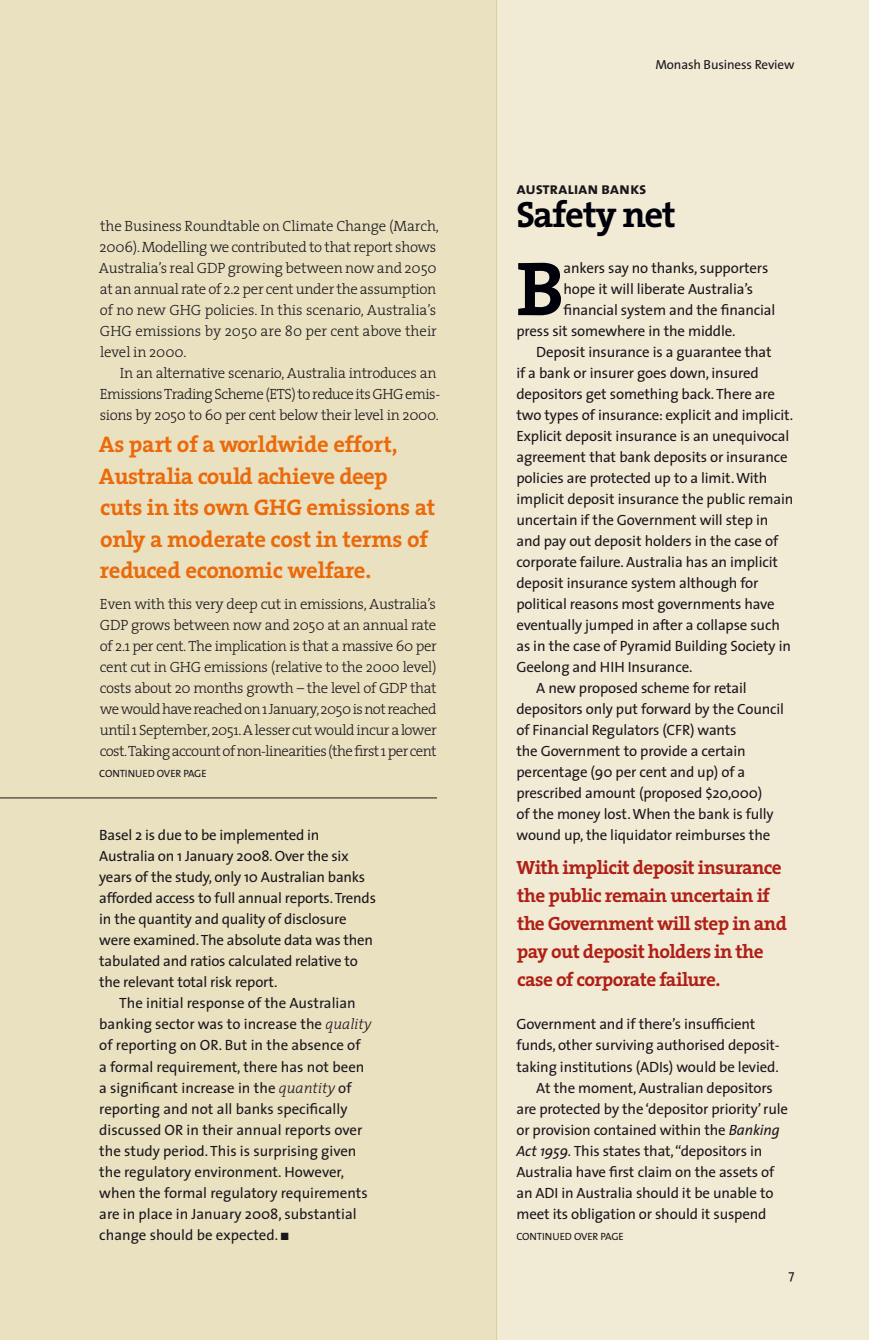
<style>
.page{position:relative;width:869px;height:1340px;background:#fff}
.page>*{position:absolute;margin:0;border:0;box-sizing:border-box;transform-origin:0 0}
.t1{font:700 77.17px "The Serif";color:#00000b}
.t2{font:700 36.75px "The Serif";letter-spacing:-.03em;color:#00000b}
.t3{font:700 22.75px/31.5px "The Serif";letter-spacing:-.01em;color:#eb6a0a}
.t4{font:700 19.25px/28px "The Serif";letter-spacing:-.03em;color:#b01f16}
.t5{font:16.62px "The Sans Bold Caps";letter-spacing:-.01em;color:#1a171c}
.t6{font:14.88px/21px "The Sans";letter-spacing:-.01em;color:#1a171c}
.t7{font:300 14.88px/21px "The Serif";letter-spacing:-.015em;color:#1a171c}
.t8{font:13.12px "The Sans";letter-spacing:-.01em;color:#1a171c}
.t9{font:10.5px "The Sans";color:#1a171c}
.s1{font-family:"The Serif";font-weight:300;font-style:italic}
.s2{font-style:italic}
</style>
<div class="page">
<div style="left:0;top:0;width:868px;height:1339px;background:#eae1c1"></div>
<svg style="left:496px;top:0;width:372px;height:1339px;background:#eae2c2"></svg>
<hr style="left:0;top:797px;width:437px;height:1px;background:#1a171c">
<svg style="left:788px;top:1271px;width:5px;height:9px"></svg>
<p class="t7" style="left:99px;top:215px;width:341px">the Business Roundtable on Climate Change (March, 2006). Modelling we contributed to that report shows Australia’s real GDP growing between now and 2050 at an annual rate of 2.2 per cent under the assumption of no new GHG policies. In this scenario, Australia’s GHG emissions by 2050 are 80 per cent above their level in 2000.</p>
<p class="t7" style="left:100px;top:362px;width:342px;text-indent:20px">In an alternative scenario, Australia introduces an<br>Emissions Trading Scheme (ETS) to reduce its GHG emis&shy;sions by 2050 to 60 per cent below their level in 2000.</p>
<h3 class="t3" style="left:99px;top:428px;width:338px">As part of a worldwide effort,<br>Australia could achieve deep cuts in its own GHG emissions at only a moderate cost in terms of reduced economic welfare.</h3>
<p class="t7" style="left:100px;top:593px;width:338px;text-align:justify">Even with this very deep cut in emissions, Australia’s GDP grows between now and 2050 at an annual rate of 2.1 per cent. The implication is that a massive 60 per cent cut in GHG emissions (relative to the 2000 level) costs about 20 months growth – the level of GDP that we would have reached on 1 January, 2050 is not reached until 1 September, 2051. A lesser cut would incur a lower cost. Taking account of non-linearities (the first 1 per cent</p>
<p class="t9" style="left:99px;top:765px;width:8px">cont</p>
<p class="t9" style="left:125px;top:765px;width:11px">inued</p>
<p class="t9" style="left:157px;top:765px;width:49px">over page</p>
<p class="t6" style="left:99px;top:824px;width:278px">Basel 2 is due to be implemented in Australia on 1 January 2008. Over the six years of the study, only 10 Australian banks afforded access to full annual reports. Trends in the quantity and quality of disclosure were examined. The absolute data was then tabulated and ratios calculated relative to the relevant total risk report.</p>
<p class="t6" style="left:99px;top:992px;width:273px;text-indent:20px">The initial response of the Australian banking sector was to increase the <span class="s1">quality </span>of reporting on OR. But in the absence of a formal requirement, there has not been a significant increase in the <span class="s1">quantity</span> of reporting and not all banks specifically discussed OR in their annual reports over the study period. This is surprising given the regulatory environment. However, when the formal regulatory requirements are in place in January 2008, substantial change should be expected. ■</p>
<p class="t8" style="left:655px;top:54px;width:141px">Monash Business Review</p>
<p class="t5" style="left:516px;top:174px;width:131px">australian banks</p>
<h2 class="t2" style="left:516px;top:184px;width:161px">Safety net</h2>
<h1 class="t1" style="left:516px;top:224px;width:49px">B</h1>
<p class="t6" style="left:563px;top:257px;width:206px">ankers say no thanks, supporters</p>
<p class="t6" style="left:563px;top:278px;width:191px">hope it will liberate Australia’s</p>
<p class="t6" style="left:563px;top:299px;width:213px">financial system and the financial</p>
<p class="t6" style="left:516px;top:320px;width:221px">press sit somewhere in the middle.</p>
<p class="t6" style="left:536px;top:341px;width:237px">Deposit insurance is a guarantee that</p>
<p class="t6" style="left:516px;top:362px;width:244px">if a bank or insurer goes down, insured</p>
<p class="t6" style="left:516px;top:383px;width:260px">depositors get something back. There are</p>
<p class="t6" style="left:516px;top:404px;width:278px">two types of insurance: explicit and implicit.</p>
<p class="t6" style="left:516px;top:425px;width:274px">Explicit deposit insurance is an unequivocal</p>
<p class="t6" style="left:516px;top:446px;width:273px">agreement that bank deposits or insurance</p>
<p class="t6" style="left:516px;top:467px;width:252px">policies are protected up to a limit. With</p>
<p class="t6" style="left:516px;top:488px;width:278px">implicit deposit insurance the public remain</p>
<p class="t6" style="left:516px;top:509px;width:253px">uncertain if the Government will step in</p>
<p class="t6" style="left:516px;top:530px;width:263px">and pay out deposit holders in the case of</p>
<p class="t6" style="left:516px;top:551px;width:263px">corporate failure. Australia has an implicit</p>
<p class="t6" style="left:516px;top:572px;width:243px">deposit insurance system although for</p>
<p class="t6" style="left:516px;top:593px;width:259px">political reasons most governments have</p>
<p class="t6" style="left:516px;top:614px;width:265px">eventually jumped in after a collapse such</p>
<p class="t6" style="left:516px;top:635px;width:276px">as in the case of Pyramid Building Society in</p>
<p class="t6" style="left:516px;top:656px;width:177px">Geelong and HI H I nsurance.</p>
<p class="t6" style="left:536px;top:677px;width:212px">A new proposed scheme for retail</p>
<p class="t6" style="left:516px;top:698px;width:269px">depositors only put forward by the Council</p>
<p class="t6" style="left:516px;top:719px;width:221px">of Financial Regulators (CFR) wants</p>
<p class="t6" style="left:516px;top:740px;width:231px">the Government to provide a certain</p>
<p class="t6" style="left:516px;top:761px;width:230px">percentage (90 per cent and up) of a</p>
<p class="t6" style="left:516px;top:782px;width:247px">prescribed amount (proposed $20,000)</p>
<p class="t6" style="left:516px;top:803px;width:259px">of the money lost. When the bank is fully</p>
<p class="t6" style="left:516px;top:824px;width:255px">wound up, the liquidator reimburses the</p>
<p class="t4" style="left:516px;top:853px;width:272px">With implicit deposit insurance the public remain uncertain if the Government will step in and pay out deposit holders in the case of corporate failure.</p>
<p class="t6" style="left:516px;top:1013px;width:240px">Government and if there’s insufficient</p>
<p class="t6" style="left:516px;top:1034px;width:264px">funds, other surviving authorised deposit-</p>
<p class="t6" style="left:516px;top:1055px;width:264px">taking institutions (ADIs) would be levied.</p>
<p class="t6" style="left:536px;top:1076px;width:238px">At the moment, Australian depositors</p>
<p class="t6" style="left:516px;top:1097px;width:273px">are protected by the ‘depositor priority’ rule</p>
<p class="t6" style="left:516px;top:1118px;width:265px">or provision contained within the <span class="s2">Banking</span></p>
<p class="t6" style="left:516px;top:1139px;width:247px"><span class="s2">Act 1959.</span> This states that, “depositors in</p>
<p class="t6" style="left:516px;top:1160px;width:259px">Australia have first claim on the assets of</p>
<p class="t6" style="left:516px;top:1181px;width:258px">an ADI in Australia should it be unable to</p>
<p class="t6" style="left:516px;top:1202px;width:251px">meet its obligation or should it suspend</p>
<p class="t9" style="left:516px;top:1227px;width:8px">cont</p>
<p class="t9" style="left:541px;top:1227px;width:11px">inued</p>
<p class="t9" style="left:573px;top:1227px;width:49px">over page</p>
</div>
